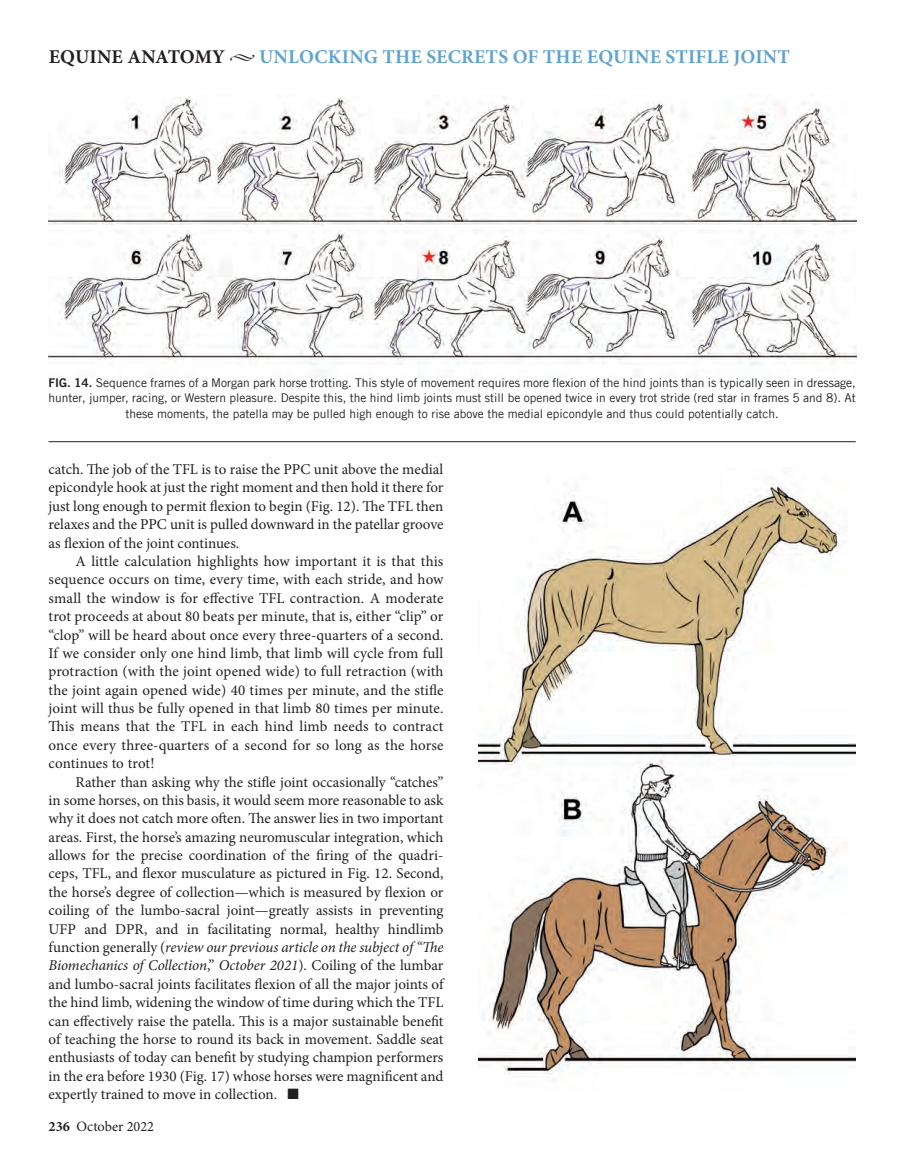
<style>
.page{position:relative;width:905px;height:1175px;background:#fff}
.page>*{position:absolute;margin:0;border:0;box-sizing:border-box;transform-origin:0 0}
.t1{font:700 19.5px "Minion Pro";letter-spacing:.01em;color:#5fa4d0}
.t2{font:15px/18.3px "Minion Pro";color:#231f20;text-align:justify}
.t3{font:14.25px "Minion Pro";color:#231f20}
.t4{font:12px/15px "Trade Gothic";color:#231f20;text-align:center}
.s1{color:#231f20}
.s2{font-family:"Trade Gothic Bold 6"}
.s3{font-style:italic}
.s4{font-weight:700}
</style>
<div class="page">
<img style="left:49px;top:97px;width:807px;height:280px">
<hr style="left:49px;top:441px;width:806px;height:1px;background:#231f20">
<img style="left:479px;top:483px;width:376px;height:598px">
<h1 class="t1" style="left:49px;top:43px;width:742px"><span class="s1">EQUINE ANATOMY</span> <span class="s1">◆</span> UNLOCKING THE SECRETS OF THE EQUINE STIFLE JOINT</h1>
<p class="t4" style="left:49px;top:376px;width:808px"><span class="s2">FIG. 14.</span> Sequence frames of a Morgan park horse trotting. This style of movement requires more flexion of the hind joints than is typically seen in dressage, hunter, jumper, racing, or Western pleasure. Despite this, the hind limb joints must still be opened twice in every trot stride (red star in frames 5 and 8). At these moments, the patella may be pulled high enough to rise above the medial epicondyle and thus could potentially catch.</p>
<p class="t2" style="left:49px;top:460px;width:396px">catch. The job of the TFL is to raise the PPC unit above the medial epicondyle hook at just the right moment and then hold it there for just long enough to permit flexion to begin (Fig. 12). The TFL then relaxes and the PPC unit is pulled downward in the patellar groove as flexion of the joint continues.</p>
<p class="t2" style="left:49px;top:552px;width:396px;text-indent:27px">A little calculation highlights how important it is that this sequence occurs on time, every time, with each stride, and how small the window is for effective TFL contraction. A moderate trot proceeds at about 80 beats per minute, that is, either “clip” or “clop” will be heard about once every three-quarters of a second.<br>If we consider only one hind limb, that limb will cycle from full protraction (with the joint opened wide) to full retraction (with the joint again opened wide) 40 times per minute, and the stifle joint will thus be fully opened in that limb 80 times per minute.<br>This means that the TFL in each hind limb needs to contract once every three-quarters of a second for so long as the horse continues to trot!</p>
<p class="t2" style="left:49px;top:772px;width:396px;text-indent:27px">Rather than asking why the stifle joint occasionally “catches” in some horses, on this basis, it would seem more reasonable to ask why it does not catch more often. The answer lies in two important areas. First, the horse’s amazing neuromuscular integration, which allows for the precise coordination of the firing of the quadri&shy;ceps, TFL, and flexor musculature as pictured in Fig. 12. Second, the horse’s degree of collection—which is measured by flexion or coiling of the lumbo-sacral joint—greatly assists in preventing UFP and DPR, and in facilitating normal, healthy hindlimb function generally (<span class="s3">review our previous article on the subject of “The Biomechanics of Collection</span>,” <span class="s3">October 2021</span>). Coiling of the lumbar and lumbo-sacral joints facilitates flexion of all the major joints of the hind limb, widening the window of time during which the TFL can effectively raise the patella. This is a major sustainable benefit of teaching the horse to round its back in movement. Saddle seat enthusiasts of today can benefit by studying champion performers in the era before 1930 (Fig. 17) whose horses were magnificent and expertly trained to move in collection. ■</p>
<p class="t3" style="left:49px;top:1117px;width:107px"><span class="s4">236</span> October 2022</p>
</div>
